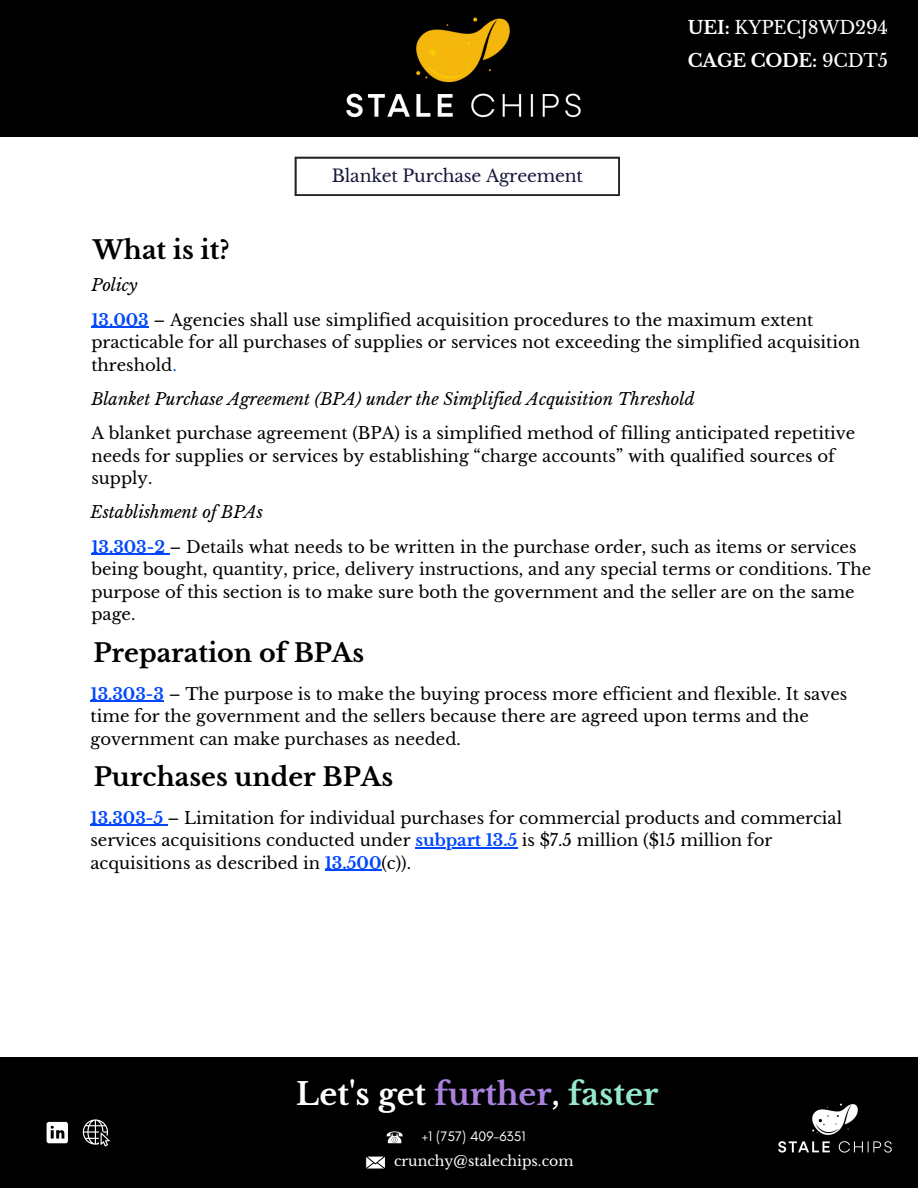
<style>
.page{position:relative;width:918px;height:1188px;background:#fff}
.page>*{position:absolute;margin:0;border:0;box-sizing:border-box;transform-origin:0 0}
.t1{font:700 30.6px "Libre Baskerville";color:#fff}
.t2{font:700 25.35px "Libre Baskerville";color:#000}
.t3{font:18px "Libre Baskerville";letter-spacing:-.01em;color:#fff}
.t4{font:700 18px "Libre Baskerville";letter-spacing:-.01em;color:#fff}
.t5{font:17.25px "Libre Baskerville";letter-spacing:-.01em;color:#17183b}
.t6{font:16.5px/22.5px "Libre Baskerville";color:#000}
.t7{font:italic 16.5px "Libre Baskerville";color:#000}
.t8{font:14.1px "Libre Baskerville";color:#fff}
.t9{font:14.1px "Glacial Indifference";color:#fff}
.s1{font-weight:700}
.s2{font-weight:400}
.s3{font-weight:700;color:#0047fd}
.s4{color:#0047fd}
.s5{color:#a882dd}
.s6{color:#95e8cf}
</style>
<div class="page">
<div style="left:1px;top:1057px;width:917px;height:131px;background:#000"></div>
<img style="left:778px;top:1103px;width:114px;height:50px">
<svg style="left:47px;top:1122px;width:21px;height:21px"></svg>
<svg style="left:365px;top:1156px;width:20px;height:13px"></svg>
<svg style="left:386px;top:1131px;width:17px;height:12px"></svg>
<div style="left:1px;top:0;width:917px;height:137px;background:#000"></div>
<img style="left:346px;top:93px;width:235px;height:25px">
<img style="left:416px;top:17px;width:94px;height:66px">
<svg style="left:83px;top:1119px;width:27px;height:27px"></svg>
<svg style="left:295px;top:157px;width:325px;height:39px"></svg>
<hr style="left:90px;top:825px;width:78px;height:1px;background:#0047fd">
<hr style="left:415px;top:847px;width:102px;height:2px;background:#0047fd">
<hr style="left:325px;top:870px;width:56px;height:1px;background:#0047fd">
<hr style="left:91px;top:327px;width:58px;height:1px;background:#0047fd">
<hr style="left:91px;top:554px;width:78px;height:1px;background:#0047fd">
<hr style="left:90px;top:701px;width:74px;height:1px;background:#0047fd">
<p class="t3" style="left:688px;top:16px;width:202px"><span class="s1">UEI:</span> KYPECJ8WD294</p>
<p class="t2" style="left:93px;top:235px;width:138px">What is it?</p>
<p class="t7" style="left:91px;top:275px;width:48px">Policy</p>
<p class="t5" style="left:332px;top:166px;width:253px">Blanket Purchase Agreement</p>
<p class="t4" style="left:688px;top:50px;width:201px">CAGE CODE: <span class="s2">9CDT5</span></p>
<p class="t6" style="left:91px;top:309px;width:770px"><span class="s3">13.003</span> – Agencies shall use simplified acquisition procedures to the maximum extent practicable for all purchases of supplies or services not exceeding the simplified acquisition threshold<span class="s4">.</span></p>
<p class="t7" style="left:91px;top:389px;width:605px">Blanket Purchase Agreement (BPA) under the Simplified Acquisition Threshold</p>
<p class="t6" style="left:91px;top:422px;width:766px">A blanket purchase agreement (BPA) is a simplified method of filling anticipated repetitive needs for supplies or services by establishing “charge accounts” with qualified sources of supply.</p>
<p class="t7" style="left:90px;top:502px;width:174px">Establishment of BPAs</p>
<p class="t6" style="left:91px;top:536px;width:781px"><span class="s3">13.303-2</span> – Details what needs to be written in the purchase order, such as items or services being bought, quantity, price, delivery instructions, and any special terms or conditions. The purpose of this section is to make sure both the government and the seller are on the same page.</p>
<p class="t2" style="left:94px;top:637px;width:272px">Preparation of BPAs</p>
<p class="t6" style="left:90px;top:683px;width:758px"><span class="s3">13.303-3</span> – The purpose is to make the buying process more efficient and flexible. It saves time for the government and the sellers because there are agreed upon terms and the government can make purchases as needed.</p>
<p class="t2" style="left:94px;top:761px;width:301px">Purchases under BPAs</p>
<p class="t6" style="left:90px;top:807px;width:753px"><span class="s3">13.303-5</span> – Limitation for individual purchases for commercial products and commercial services acquisitions conducted under <span class="s3">subpart 13.5</span> is $7.5 million ($15 million for acquisitions as described in <span class="s3">13.500</span>(c)).</p>
<p class="t1" style="left:296px;top:1075px;width:364px">Let's get <span class="s5">further</span>, <span class="s6">faster</span></p>
<p class="t9" style="left:422px;top:1128px;width:105px">+1 (757) 409-6351</p>
<p class="t8" style="left:394px;top:1153px;width:181px">crunchy@stalechips.com</p>
</div>
